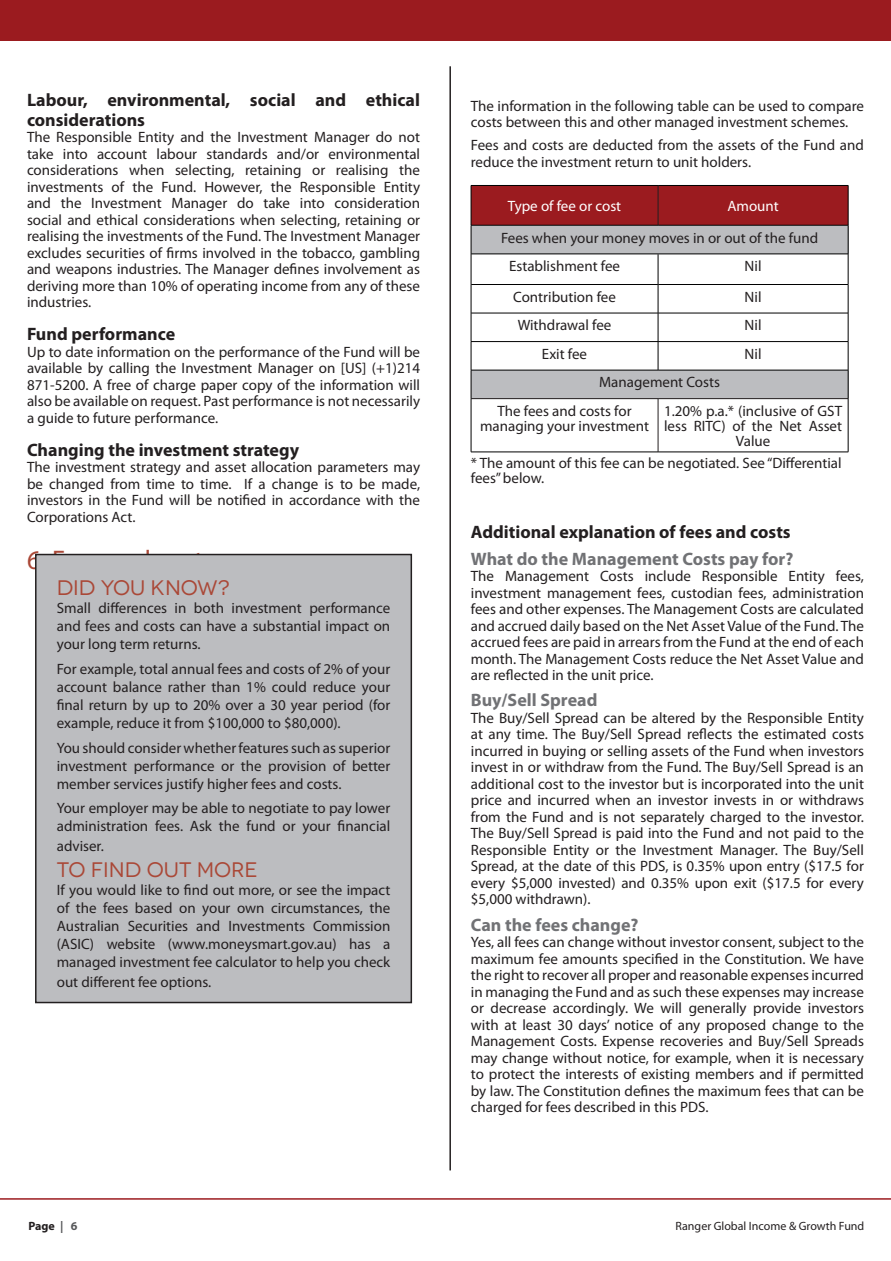
<style>
.page{position:relative;width:891px;height:1261px;background:#fff}
.page>*{position:absolute;margin:0;border:0;box-sizing:border-box;transform-origin:0 0}
.t1{font:21px "Novecentowide";color:#aa4837}
.t2{font:700 18px/19.5px "Myriad Pro";color:#231f20}
.t3{font:700 18px "Myriad Pro";color:#717275}
.t4{font:15px/16.5px "Myriad Pro";color:#231f20;text-align:justify}
.t5{font:15px "Myriad Pro";color:#fff}
.t6{font:12px "Myriad Pro";color:#231f20}
.t7{font:700 12px "Myriad Pro";color:#231f20}
.s1{color:#fff}
.s2{color:#57585a}
</style>
<div class="page">
<div style="left:0;top:0;width:891px;height:41px;background:#9b1b1f"></div>
<hr style="left:0;top:1198px;width:891px;height:1px;background:#9b1b1f">
<hr style="left:449px;top:66px;width:2px;height:1104px;background:#231f20">
<div style="left:471px;top:370px;width:377px;height:28px;background:#bcbdc0"></div>
<hr style="left:471px;top:284px;width:187px;height:1px;background:#000">
<hr style="left:658px;top:284px;width:190px;height:1px;background:#000">
<hr style="left:471px;top:313px;width:187px;height:1px;background:#000">
<hr style="left:658px;top:313px;width:190px;height:1px;background:#000">
<hr style="left:658px;top:254px;width:1px;height:30px;background:#000">
<svg style="left:658px;top:284px;width:1px;height:86px"></svg>
<hr style="left:471px;top:370px;width:187px;height:1px;background:#000">
<hr style="left:658px;top:370px;width:190px;height:1px;background:#000">
<hr style="left:471px;top:398px;width:187px;height:1px;background:#231f20">
<hr style="left:658px;top:398px;width:190px;height:1px;background:#231f20">
<hr style="left:658px;top:399px;width:1px;height:53px;background:#231f20">
<svg style="left:471px;top:185px;width:378px;height:69px;background:#a65d60"></svg>
<hr style="left:471px;top:254px;width:1px;height:30px;background:#000">
<hr style="left:848px;top:254px;width:1px;height:30px;background:#000">
<hr style="left:471px;top:341px;width:187px;height:1px;background:#000">
<hr style="left:658px;top:341px;width:190px;height:1px;background:#000">
<svg style="left:471px;top:284px;width:1px;height:114px"></svg>
<svg style="left:848px;top:284px;width:1px;height:114px"></svg>
<hr style="left:471px;top:398px;width:1px;height:54px;background:#000">
<hr style="left:848px;top:398px;width:1px;height:54px;background:#000">
<hr style="left:471px;top:451px;width:187px;height:1px;background:#000">
<hr style="left:658px;top:451px;width:190px;height:1px;background:#000">
<hr style="left:471px;top:185px;width:187px;height:1px;background:#000">
<hr style="left:471px;top:186px;width:1px;height:39px;background:#000">
<hr style="left:658px;top:185px;width:190px;height:1px;background:#000">
<hr style="left:848px;top:186px;width:1px;height:39px;background:#000">
<hr style="left:471px;top:225px;width:187px;height:1px;background:#000">
<hr style="left:658px;top:225px;width:190px;height:1px;background:#000">
<hr style="left:658px;top:186px;width:1px;height:39px;background:#231f20">
<div style="left:36px;top:554px;width:375px;height:448px;background:#bcbdc0"></div>
<div style="left:35px;top:554px;width:377px;height:449px;border:2px solid #231f20"></div>
<p class="t2" style="left:27px;top:90px;width:395px">Labour, environmental, social and ethical considerations</p>
<p class="t4" style="left:27px;top:128px;width:395px">The Responsible Entity and the Investment Manager do not take into account labour standards and/or environmental considerations when selecting, retaining or realising the investments of the Fund. However, the Responsible Entity and the Investment Manager do take into consideration social and ethical considerations when selecting, retaining or realising the investments of the Fund. The Investment Manager excludes securities of firms involved in the tobacco, gambling and weapons industries. The Manager defines involvement as deriving more than 10% of operating income from any of these industries.</p>
<p class="t2" style="left:27px;top:324px;width:150px">Fund performance</p>
<p class="t4" style="left:27px;top:343px;width:395px">Up to date information on the performance of the Fund will be available by calling the Investment Manager on [US] (+1)214<br>871-5200. A free of charge paper copy of the information will also be available on request. Past performance is not necessarily a guide to future performance.</p>
<p class="t2" style="left:27px;top:439px;width:274px">Changing the investment strategy</p>
<p class="t4" style="left:27px;top:458px;width:395px">The investment strategy and asset allocation parameters may be changed from time to time. If a change is to be made, investors in the Fund will be notified in accordance with the Corporations Act.</p>
<p class="t1" style="left:57px;top:575px;width:175px">DID YOU KNOW?</p>
<p class="t4" style="left:57px;top:598px;width:335px;line-height:18px">Small differences in both investment performance and fees and costs can have a substantial impact on your long term returns.</p>
<p class="t4" style="left:57px;top:659px;width:335px;line-height:18px">For example, total annual fees and costs of 2% of your account balance rather than 1% could reduce your final return by up to 20% over a 30 year period (for example, reduce it from $100,000 to $80,000).</p>
<p class="t4" style="left:57px;top:738px;width:335px;line-height:18px">You should consider whether features such as superior investment performance or the provision of better member services justify higher fees and costs.</p>
<p class="t4" style="left:57px;top:799px;width:335px;line-height:18px">Your employer may be able to negotiate to pay lower administration fees. Ask the fund or your financial</p>
<p class="t4" style="left:57px;top:837px;width:49px">adviser.</p>
<p class="t1" style="left:57px;top:857px;width:202px">TO FIND OUT MORE</p>
<p class="t4" style="left:57px;top:880px;width:335px;line-height:18px">If you would like to find out more, or see the impact of the fees based on your own circumstances, the Australian Securities and Investments Commission (ASIC) website (www.moneysmart.gov.au) has a managed investment fee calculator to help you check</p>
<p class="t4" style="left:57px;top:973px;width:156px">out different fee options.</p>
<p class="t4" style="left:471px;top:97px;width:395px">The information in the following table can be used to compare costs between this and other managed investment schemes.</p>
<p class="t4" style="left:471px;top:137px;width:395px">Fees and costs are deducted from the assets of the Fund and reduce the investment return to unit holders.</p>
<p class="t5" style="left:508px;top:197px;width:115px">Type of fee or cost</p>
<p class="t4" style="left:501px;top:190px;width:319px;line-height:31.5px;text-indent:226px"><span class="s1">Amount<br></span>Fees when your money moves in or out of the fund</p>
<p class="t4" style="left:509px;top:258px;width:113px">Establishment fee</p>
<p class="t4" style="left:745px;top:258px;width:19px">Nil</p>
<p class="t4" style="left:513px;top:288px;width:104px">Contribution fee</p>
<p class="t4" style="left:745px;top:288px;width:19px">Nil</p>
<p class="t4" style="left:518px;top:317px;width:95px">Withdrawal fee</p>
<p class="t4" style="left:745px;top:317px;width:19px">Nil</p>
<p class="t4" style="left:542px;top:345px;width:47px">Exit fee</p>
<p class="t4" style="left:745px;top:345px;width:19px">Nil</p>
<p class="t4" style="left:498px;top:368px;width:224px;line-height:28.5px;text-indent:102px">Management Costs<br>The fees and costs for</p>
<p class="t4" style="left:480px;top:417px;width:170px">managing your investment</p>
<p class="t4" style="left:664px;top:403px;width:180px;line-height:15px;text-align:center">1.20% p.a.* (inclusive of GST less RITC) of the Net Asset<br>Value</p>
<p class="t4" style="left:471px;top:455px;width:372px;line-height:15px">* The amount of this fee can be negotiated. See “Differential fees” below.</p>
<p class="t2" style="left:471px;top:522px;width:321px">Additional explanation of fees and costs</p>
<p class="t3" style="left:471px;top:546px;width:324px">What do the Management Costs pay for?</p>
<p class="t4" style="left:471px;top:567px;width:395px">The Management Costs include Responsible Entity fees, investment management fees, custodian fees, administration fees and other expenses. The Management Costs are calculated and accrued daily based on the Net Asset Value of the Fund. The accrued fees are paid in arrears from the Fund at the end of each month. The Management Costs reduce the Net Asset Value and are reflected in the unit price.</p>
<p class="t3" style="left:471px;top:688px;width:128px">Buy/Sell Spread</p>
<p class="t4" style="left:471px;top:709px;width:395px">The Buy/Sell Spread can be altered by the Responsible Entity at any time. The Buy/Sell Spread reflects the estimated costs incurred in buying or selling assets of the Fund when investors invest in or withdraw from the Fund. The Buy/Sell Spread is an additional cost to the investor but is incorporated into the unit price and incurred when an investor invests in or withdraws from the Fund and is not separately charged to the investor.<br>The Buy/Sell Spread is paid into the Fund and not paid to the Responsible Entity or the Investment Manager. The Buy/Sell Spread, at the date of this PDS, is 0.35% upon entry ($17.5 for every $5,000 invested) and 0.35% upon exit ($17.5 for every $5,000 withdrawn).</p>
<p class="t3" style="left:471px;top:912px;width:169px">Can the fees change?</p>
<p class="t4" style="left:471px;top:933px;width:395px">Yes, all fees can change without investor consent, subject to the maximum fee amounts specified in the Constitution. We have the right to recover all proper and reasonable expenses incurred in managing the Fund and as such these expenses may increase or decrease accordingly. We will generally provide investors with at least 30 days’ notice of any proposed change to the Management Costs. Expense recoveries and Buy/Sell Spreads may change without notice, for example, when it is necessary to protect the interests of existing members and if permitted by law. The Constitution defines the maximum fees that can be charged for fees described in this PDS.</p>
<p class="t7" style="left:28px;top:1217px;width:50px">Page <span class="s2">| 6</span></p>
<p class="t6" style="left:676px;top:1218px;width:190px">Ranger Global Income &amp; Growth Fund</p>
</div>
